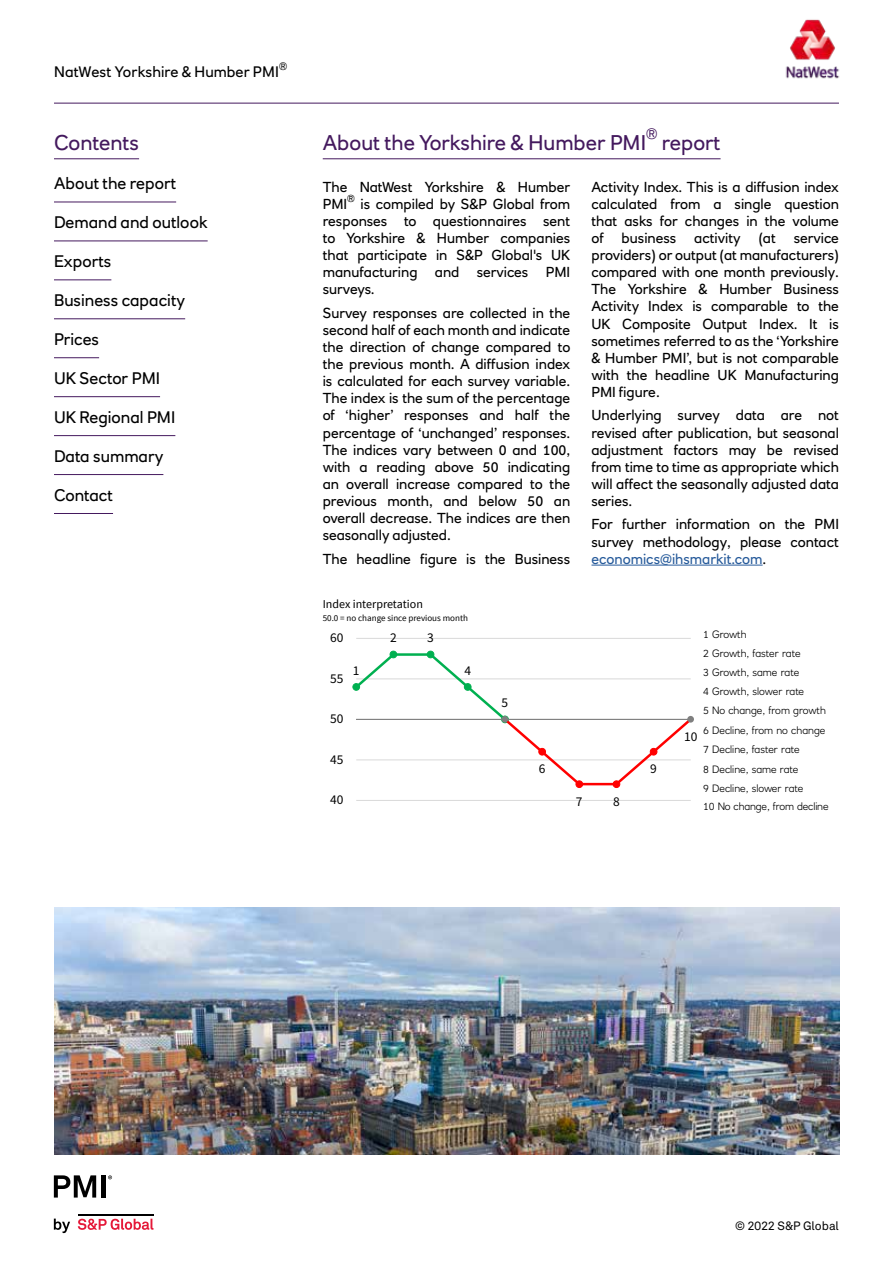
<style>
.page{position:relative;width:893px;height:1263px;background:#fff}
.page>*{position:absolute;margin:0;border:0;box-sizing:border-box;transform-origin:0 0}
.t1{font:21px "RN House Sans";color:#44195e}
.t2{font:16.5px "RN House Sans";color:#000}
.t3{font:15px "RN House Sans";letter-spacing:.005em;color:#000}
.t4{font:14.7px "RN House Sans";color:#44195e}
.t5{font:14.25px/17.1px "RN House Sans";color:#000;text-align:justify}
.t6{font:13.35px "Source Sans Pro";letter-spacing:.005em;color:#000}
.t7{font:12px "Source Sans Pro";color:#000}
.t8{font:12px "Akkurat LL";color:#000}
.t9{font:300 10.5px/19.2px "RN House Sans";letter-spacing:-.01em;color:#000}
.t10{font:10.5px "RN House Sans";color:#000}
.t11{font:10.05px "RN House Sans";color:#000}
.t12{font:9px "Source Sans Pro";color:#000}
.s1{color:#275b9b}
</style>
<div class="page">
<hr style="left:54px;top:103px;width:785px;height:1px;background:#44195e">
<hr style="left:54px;top:1154px;width:785px;height:1px;background:#44195e">
<img style="left:785px;top:19px;width:55px;height:60px">
<svg style="left:54px;top:1218px;width:16px;height:15px"></svg>
<svg style="left:78px;top:1218px;width:75px;height:12px"></svg>
<hr style="left:78px;top:1213px;width:75px;height:2px;background:#000">
<svg style="left:54px;top:1175px;width:42px;height:22px"></svg>
<div style="left:101px;top:1175px;width:5px;height:22px;background:#000"></div>
<svg style="left:108px;top:1175px;width:4px;height:4px"></svg>
<hr style="left:591px;top:565px;width:172px;height:1px;background:#275b9b">
<hr style="left:323px;top:159px;width:398px;height:1px;background:#44195e">
<hr style="left:54px;top:159px;width:85px;height:1px;background:#44195e">
<hr style="left:54px;top:202px;width:122px;height:1px;background:#44195e">
<hr style="left:54px;top:241px;width:154px;height:1px;background:#44195e">
<hr style="left:54px;top:280px;width:57px;height:1px;background:#44195e">
<hr style="left:54px;top:318px;width:131px;height:1px;background:#44195e">
<hr style="left:54px;top:357px;width:45px;height:1px;background:#44195e">
<hr style="left:54px;top:396px;width:106px;height:1px;background:#44195e">
<hr style="left:54px;top:435px;width:121px;height:1px;background:#44195e">
<hr style="left:54px;top:474px;width:109px;height:1px;background:#44195e">
<hr style="left:54px;top:513px;width:59px;height:1px;background:#44195e">
<img style="left:54px;top:908px;width:785px;height:246px">
<hr style="left:356px;top:800px;width:335px;height:1px;background:#d9d9d9">
<hr style="left:356px;top:638px;width:335px;height:1px;background:#d9d9d9">
<div style="left:353px;top:684px;width:7px;height:6px;background:#00b050;border-radius:50%"></div>
<div style="left:352px;top:683px;width:8px;height:8px;border:1px solid #00b050;border-radius:50%"></div>
<div style="left:390px;top:651px;width:7px;height:7px;border:1px solid #00b050;border-radius:50%"></div>
<div style="left:427px;top:651px;width:7px;height:7px;border:1px solid #00b050;border-radius:50%"></div>
<svg style="left:356px;top:652px;width:335px;height:136px"></svg>
<div style="left:539px;top:748px;width:6px;height:7px;background:#f00;border-radius:50%"></div>
<div style="left:538px;top:748px;width:8px;height:7px;border:1px solid #f00;border-radius:50%"></div>
<div style="left:576px;top:781px;width:7px;height:6px;background:#f00;border-radius:50%"></div>
<div style="left:575px;top:780px;width:8px;height:8px;border:1px solid #f00;border-radius:50%"></div>
<div style="left:613px;top:781px;width:7px;height:6px;background:#f00;border-radius:50%"></div>
<div style="left:613px;top:780px;width:7px;height:8px;border:1px solid #f00;border-radius:50%"></div>
<div style="left:650px;top:748px;width:7px;height:7px;background:#f00;border-radius:50%"></div>
<div style="left:650px;top:748px;width:7px;height:7px;border:1px solid #f00;border-radius:50%"></div>
<div style="left:501px;top:716px;width:7px;height:7px;background:#7f7f7f;border-radius:50%"></div>
<div style="left:687px;top:716px;width:7px;height:7px;background:#7f7f7f;border-radius:50%"></div>
<hr style="left:356px;top:719px;width:335px;height:1px;background:#7f7f7f">
<p class="t10" style="left:279px;top:59px;width:10px">®</p>
<p class="t3" style="left:54px;top:63px;width:226px">NatWest Yorkshire &amp; Humber PMI</p>
<p class="t4" style="left:646px;top:125px;width:13px">®</p>
<h1 class="t1" style="left:323px;top:130px;width:325px">About the Yorkshire &amp; Humber PMI</h1>
<h1 class="t1" style="left:54px;top:130px;width:87px">Contents</h1>
<h1 class="t1" style="left:662px;top:130px;width:60px">report</h1>
<p class="t2" style="left:54px;top:173px;width:124px">About the report</p>
<p class="t2" style="left:54px;top:212px;width:155px">Demand and outlook</p>
<p class="t2" style="left:54px;top:251px;width:59px">Exports</p>
<p class="t2" style="left:54px;top:290px;width:133px">Business capacity</p>
<p class="t2" style="left:54px;top:329px;width:47px">Prices</p>
<p class="t2" style="left:54px;top:368px;width:108px">UK Sector PMI</p>
<p class="t2" style="left:54px;top:407px;width:123px">UK Regional PMI</p>
<p class="t2" style="left:54px;top:446px;width:111px">Data summary</p>
<p class="t2" style="left:54px;top:484px;width:61px">Contact</p>
<p class="t5" style="left:591px;top:178px;width:249px">Activity Index. This is a diffusion index calculated from a single question that asks for changes in the volume of business activity (at service providers) or output (at manufacturers) compared with one month previously.<br>The Yorkshire &amp; Humber Business Activity Index is comparable to the UK Composite Output Index. It is sometimes referred to as the ‘Yorkshire &amp; Humber PMI’, but is not comparable with the headline UK Manufacturing PMI figure.</p>
<p class="t5" style="left:591px;top:407px;width:249px">Underlying survey data are not revised after publication, but seasonal adjustment factors may be revised from time to time as appropriate which will affect the seasonally adjusted data series.</p>
<p class="t5" style="left:591px;top:516px;width:249px">For further information on the PMI survey methodology, please contact <span class="s1">economics@ihsmarkit.com</span>.</p>
<p class="t5" style="left:323px;top:178px;width:249px">The NatWest Yorkshire &amp; Humber<br>PMI</p>
<p class="t11" style="left:347px;top:192px;width:9px">®</p>
<p class="t5" style="left:323px;top:195px;width:249px;text-indent:38px">is compiled by S&amp;P Global from responses to questionnaires sent to Yorkshire &amp; Humber companies that participate in S&amp;P Global's UK manufacturing and services PMI surveys.</p>
<p class="t5" style="left:323px;top:304px;width:249px">Survey responses are collected in the second half of each month and indicate the direction of change compared to the previous month. A diffusion index is calculated for each survey variable.<br>The index is the sum of the percentage of ‘higher’ responses and half the percentage of ‘unchanged’ responses.<br>The indices vary between 0 and 100, with a reading above 50 indicating an overall increase compared to the previous month, and below 50 an overall decrease. The indices are then seasonally adjusted.</p>
<p class="t5" style="left:323px;top:550px;width:249px">The headline figure is the Business</p>
<p class="t7" style="left:323px;top:596px;width:102px">Index interpretation</p>
<p class="t12" style="left:323px;top:613px;width:147px">50.0 = no change since previous month</p>
<p class="t6" style="left:330px;top:629px;width:15px">60</p>
<p class="t9" style="left:703px;top:624px;width:124px">1 Growth<br>2 Growth, faster rate<br>3 Growth, same rate<br>4 Growth, slower rate<br>5 No change, from growth<br>6 Decline, from no change<br>7 Decline, faster rate<br>8 Decline, same rate<br>9 Decline, slower rate</p>
<p class="t9" style="left:703px;top:796px;width:127px">10 No change, from decline</p>
<p class="t6" style="left:390px;top:630px;width:8px">2</p>
<p class="t6" style="left:427px;top:630px;width:8px">3</p>
<p class="t6" style="left:353px;top:662px;width:8px">1</p>
<p class="t6" style="left:464px;top:662px;width:8px">4</p>
<p class="t6" style="left:330px;top:670px;width:15px">55</p>
<p class="t6" style="left:501px;top:694px;width:8px">5</p>
<p class="t6" style="left:330px;top:710px;width:15px">50</p>
<p class="t6" style="left:684px;top:728px;width:15px">10</p>
<p class="t6" style="left:330px;top:751px;width:15px">45</p>
<p class="t6" style="left:539px;top:761px;width:8px">6</p>
<p class="t6" style="left:650px;top:761px;width:8px">9</p>
<p class="t6" style="left:330px;top:791px;width:15px">40</p>
<p class="t6" style="left:576px;top:793px;width:8px">7</p>
<p class="t6" style="left:613px;top:793px;width:8px">8</p>
<p class="t8" style="left:735px;top:1216px;width:105px">© 2022 S&amp;P Global</p>
</div>
